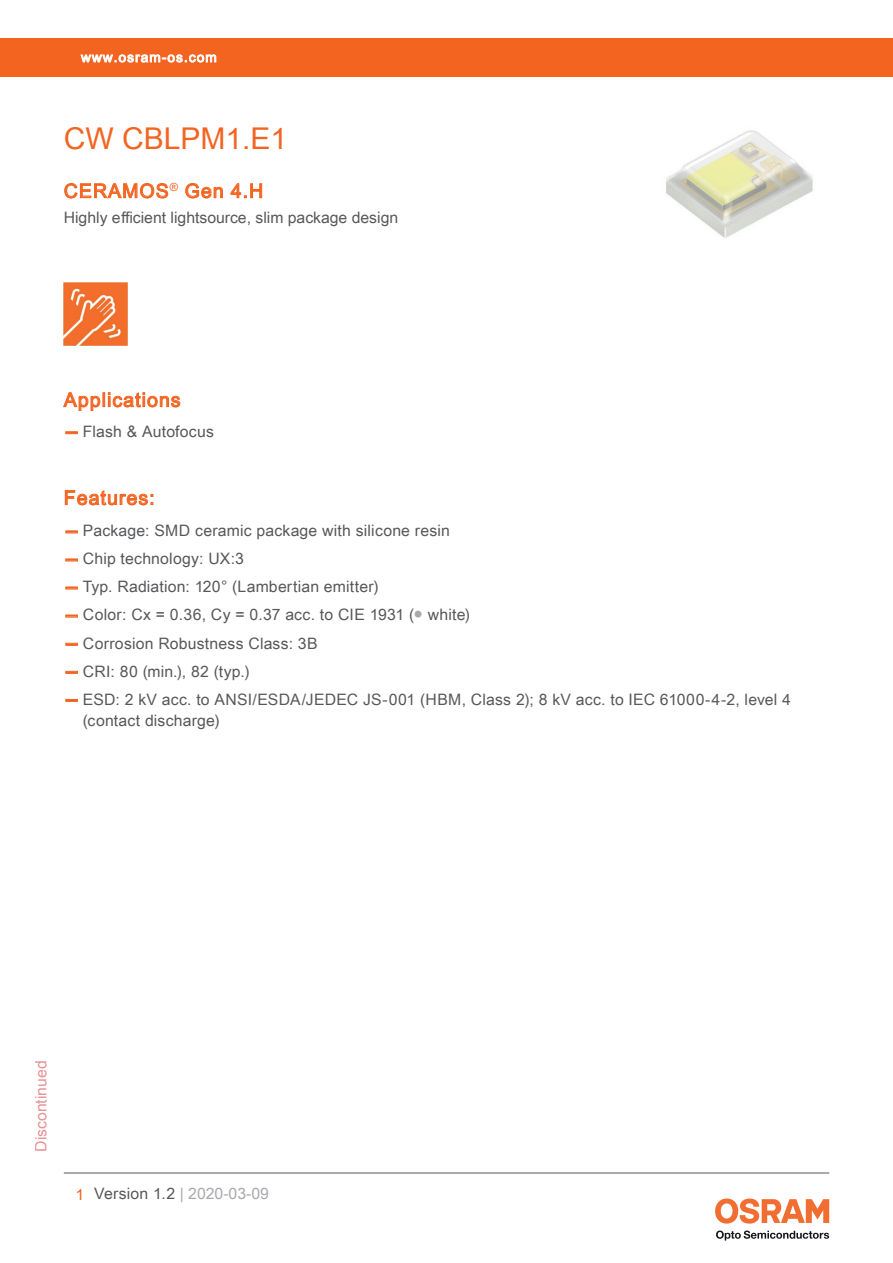
<style>
.page{position:relative;width:893px;height:1263px;background:#fff}
.page>*{position:absolute;margin:0;border:0;box-sizing:border-box;transform-origin:0 0}
.t1{font:30px "Arial Unicode MS";color:#f36421}
.t2{font:19.5px "Arial Unicode MS";letter-spacing:.055em;color:#f36421}
.t3{font:15.75px/21px "Arial Unicode MS";letter-spacing:.01em;color:#57585a}
.t4{font:15.75px "Arial Unicode MS";color:#a8a9ad}
.t5{font:15.75px "Arial Unicode MS";color:#d1232a}
.t6{font:13.5px "Arial Unicode MS";letter-spacing:.085em;color:#fff}
.s1{font-family:"Helvetica Neue LT Pro";font-weight:700;color:#f36421}
.s2{color:#a8a9ad}
.s3{color:#f36421}
.s4{color:#57585a}
</style>
<div class="page">
<hr style="left:64px;top:1173px;width:765px;height:1px;background:#57585a">
<svg style="left:716px;top:1230px;width:113px;height:10px"></svg>
<svg style="left:715px;top:1198px;width:114px;height:25px"></svg>
<div style="left:0;top:38px;width:893px;height:39px;background:#f36421"></div>
<svg style="left:80px;top:54px;width:137px;height:9px"></svg>
<svg style="left:63px;top:392px;width:118px;height:19px"></svg>
<img style="left:666px;top:130px;width:147px;height:108px">
<svg style="left:64px;top:183px;width:105px;height:16px"></svg>
<svg style="left:185px;top:183px;width:38px;height:16px"></svg>
<svg style="left:230px;top:183px;width:32px;height:15px"></svg>
<img style="left:64px;top:282px;width:63px;height:64px">
<svg style="left:66px;top:432px;width:11px;height:2px"></svg>
<svg style="left:65px;top:490px;width:88px;height:16px"></svg>
<svg style="left:66px;top:531px;width:11px;height:2px"></svg>
<svg style="left:66px;top:559px;width:11px;height:2px"></svg>
<svg style="left:66px;top:587px;width:11px;height:2px"></svg>
<svg style="left:66px;top:615px;width:11px;height:2px"></svg>
<svg style="left:66px;top:643px;width:11px;height:2px"></svg>
<svg style="left:66px;top:671px;width:11px;height:2px"></svg>
<svg style="left:66px;top:699px;width:11px;height:2px"></svg>
<p class="t6" style="left:81px;top:47px;width:137px">www.osram-os.com</p>
<h1 class="t1" style="left:64px;top:117px;width:225px">CW CBLPM1.E1</h1>
<p class="t2" style="left:64px;top:177px;width:201px">CERAMOS<sup>®</sup> Gen 4.H</p>
<p class="t3" style="left:64px;top:207px;width:336px">Highly efficient lightsource, slim package design</p>
<p class="t2" style="left:64px;top:386px;width:118px">Applications</p>
<p class="t3" style="left:64px;top:421px;width:152px"><span class="s1">—</span> Flash &amp; Autofocus</p>
<p class="t2" style="left:64px;top:483px;width:92px">Features:</p>
<p class="t3" style="left:64px;top:520px;width:388px"><span class="s1">—</span> Package: SMD ceramic package with silicone resin</p>
<p class="t3" style="left:64px;top:548px;width:182px"><span class="s1">—</span> Chip technology: UX:3</p>
<p class="t3" style="left:64px;top:576px;width:317px"><span class="s1">—</span> Typ. Radiation: 120° (Lambertian emitter)</p>
<p class="t3" style="left:64px;top:604px;width:408px"><span class="s1">—</span> Color: Cx = 0.36, Cy = 0.37 acc. to CIE 1931 (<span class="s2">●</span> white)</p>
<p class="t3" style="left:64px;top:632px;width:255px"><span class="s1">—</span> Corrosion Robustness Class: 3B</p>
<p class="t3" style="left:64px;top:660px;width:187px"><span class="s1">—</span> CRI: 80 (min.), 82 (typ.)</p>
<p class="t3" style="left:83px;top:688px;width:710px;text-indent:-19px"><span class="s1">—</span> ESD: 2 kV acc. to ANSI/ESDA/JEDEC JS-001 (HBM, Class 2); 8 kV acc. to IEC 61000-4-2, level 4 (contact discharge)</p>
<p class="t5" style="left:29px;top:1152px;width:93px;rotate:-90deg">Discontinued</p>
<p class="t4" style="left:76px;top:1182px;width:195px"><span class="s3">1</span> <span class="s4">Version 1.2</span> | 2020-03-09</p>
</div>
